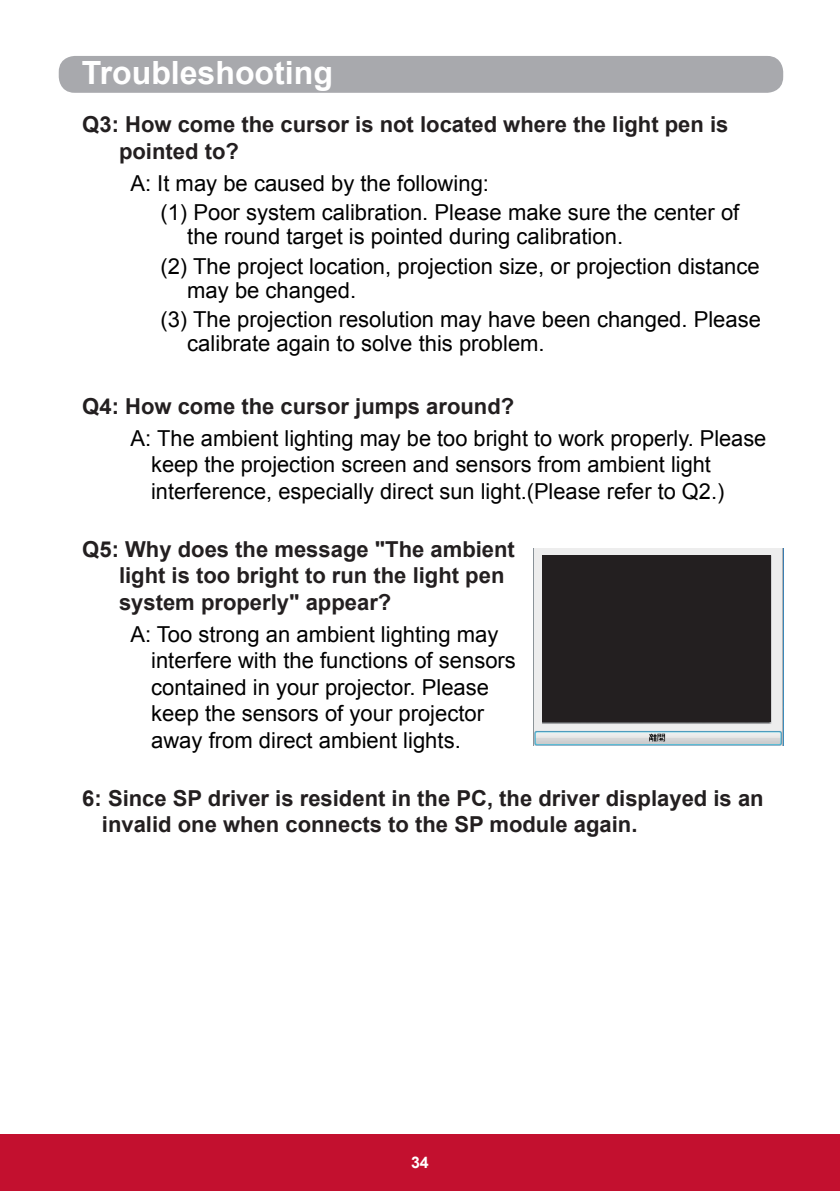
<style>
.page{position:relative;width:840px;height:1191px;background:#fff}
.page>*{position:absolute;margin:0;border:0;box-sizing:border-box;transform-origin:0 0}
.t1{font:700 32px "Arial";color:#fff}
.t2{font:22px/26.4px "Arial";color:#000}
.t3{font:700 22px/26.4px "Arial";color:#231f20}
.t4{font:700 16px "Arial";color:#fff}
</style>
<div class="page">
<div style="left:59px;top:56px;width:723px;height:37px;background:#a8a9ad;border-radius:16px"></div>
<div style="left:0;top:1134px;width:839px;height:57px;background:#c3102f"></div>
<img style="left:533px;top:548px;width:250px;height:198px">
<div style="left:541px;top:556px;width:229px;height:166px;background:#231f20"></div>
<h1 class="t1" style="left:82px;top:51px;width:252px">Troubleshooting</h1>
<p class="t3" style="left:119px;top:112px;width:610px;text-indent:-37px">Q3: How come the cursor is not located where the light pen is pointed to?</p>
<p class="t2" style="left:160px;top:169px;width:580px;line-height:29.2px;text-indent:-30px">A: It may be caused by the following:<br>(1) Poor system calibration. Please make sure the center of</p>
<p class="t2" style="left:160px;top:222px;width:600px;line-height:29.6px;text-indent:27px">the round target is pointed during calibration.<br>(2) The project location, projection size, or projection distance</p>
<p class="t2" style="left:160px;top:275px;width:602px;line-height:29.6px;text-indent:27px">may be changed.<br>(3) The projection resolution may have been changed. Please</p>
<p class="t2" style="left:187px;top:331px;width:359px">calibrate again to solve this problem.</p>
<p class="t3" style="left:82px;top:393px;width:433px">Q4: How come the cursor jumps around?</p>
<p class="t2" style="left:151px;top:425px;width:616px;text-indent:-21px">A: The ambient lighting may be too bright to work properly. Please keep the projection screen and sensors from ambient light interference, especially direct sun light.(Please refer to Q2.)</p>
<p class="t3" style="left:119px;top:537px;width:397px;text-indent:-37px">Q5: Why does the message "The ambient light is too bright to run the light pen system properly" appear?</p>
<p class="t2" style="left:151px;top:621px;width:366px;text-indent:-21px">A: Too strong an ambient lighting may interfere with the functions of sensors contained in your projector. Please keep the sensors of your projector away from direct ambient lights.</p>
<p class="t3" style="left:102px;top:785px;width:663px;text-indent:-20px">6: Since SP driver is resident in the PC, the driver displayed is an invalid one when connects to the SP module again.</p>
<p class="t4" style="left:411px;top:1152px;width:19px">34</p>
</div>
